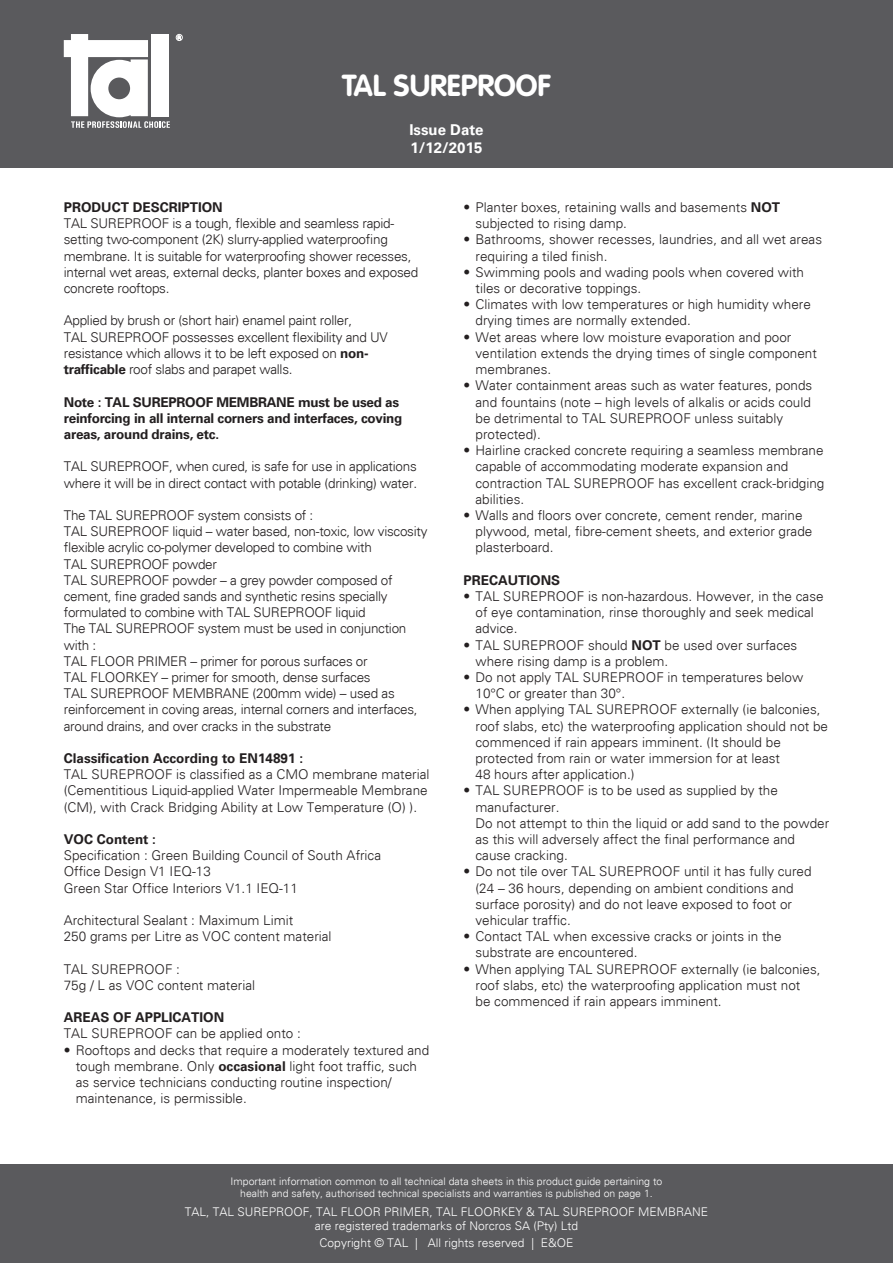
<style>
.page{position:relative;width:893px;height:1263px;background:#fff}
.page>*{position:absolute;margin:0;border:0;box-sizing:border-box;transform-origin:0 0}
.t1{font:700 30px "VAG Rounded";color:#fff}
.t2{font:700 15px/18px "Univers";color:#fff}
.t3{font:italic 300 13.5px/16.2px "Univers";color:#231f20}
.t4{font:italic 300 13.5px/16.2px "Univers";letter-spacing:-.02em;color:#231f20}
.t5{font:700 13.5px/16.2px "Univers";letter-spacing:-.02em;color:#231f20}
.t6{font:700 13.5px "Univers";color:#231f20}
.t7{font:italic 300 12px/14.4px "Univers";color:#fff;text-align:center}
.t8{font:italic 300 10.5px/12.6px "Univers";color:#fff;text-align:center}
.s1{font-weight:700;font-style:normal}
</style>
<div class="page">
<div style="left:0;top:0;width:893px;height:168px;background:#5a5a5d"></div>
<div style="left:0;top:1165px;width:893px;height:98px;background:#5a5a5d"></div>
<svg style="left:64px;top:34px;width:106px;height:94px"></svg>
<div style="left:176px;top:34px;width:7px;height:7px;border:1px solid #fff;border-radius:50%"></div>
<p class="t1" style="left:342px;top:73px;width:210px">TAL SUREPROOF</p>
<p class="t2" style="left:409px;top:122px;width:76px">Issue Date<br>1/12/2015</p>
<p class="t4" style="left:64px;top:200px;width:356px"><span class="s1">PRODUCT DESCRIPTION<br></span>TAL SUREPROOF is a tough, flexible and seamless rapid&shy;setting two-component (2K) slurry-applied waterproofing membrane. It is suitable for waterproofing shower recesses, internal wet areas, external decks, planter boxes and exposed concrete rooftops.</p>
<p class="t4" style="left:64px;top:313px;width:326px">Applied by brush or (short hair) enamel paint roller,<br>TAL SUREPROOF possesses excellent flexibility and UV resistance which allows it to be left exposed on <span class="s1">non&shy;trafficable</span> roof slabs and parapet walls.</p>
<p class="t5" style="left:64px;top:394px;width:340px">Note : TAL SUREPROOF MEMBRANE must be used as reinforcing in all internal corners and interfaces, coving areas, around drains, etc.</p>
<p class="t4" style="left:64px;top:459px;width:355px">TAL SUREPROOF, when cured, is safe for use in applications where it will be in direct contact with potable (drinking) water.</p>
<p class="t4" style="left:64px;top:508px;width:365px">The TAL SUREPROOF system consists of :<br>TAL SUREPROOF liquid – water based, non-toxic, low viscosity flexible acrylic co-polymer developed to combine with<br>TAL SUREPROOF powder<br>TAL SUREPROOF powder – a grey powder composed of cement, fine graded sands and synthetic resins specially formulated to combine with TAL SUREPROOF liquid<br>The TAL SUREPROOF system must be used in conjunction with :<br>TAL FLOOR PRIMER – primer for porous surfaces or<br>TAL FLOORKEY – primer for smooth, dense surfaces<br>TAL SUREPROOF MEMBRANE (200mm wide) – used as reinforcement in coving areas, internal corners and interfaces, around drains, and over cracks in the substrate</p>
<p class="t3" style="left:64px;top:751px;width:367px"><span class="s1">Classification According to EN14891 :<br></span>TAL SUREPROOF is classified as a CMO membrane material (Cementitious Liquid-applied Water Impermeable Membrane (CM), with Crack Bridging Ability at Low Temperature (O) ).</p>
<p class="t3" style="left:64px;top:832px;width:319px"><span class="s1">VOC Content :<br></span>Specification : Green Building Council of South Africa Office Design V1 IEQ-13<br>Green Star Office Interiors V1.1 IEQ-11</p>
<p class="t3" style="left:64px;top:913px;width:269px">Architectural Sealant : Maximum Limit<br>250 grams per Litre as VOC content material</p>
<p class="t3" style="left:64px;top:961px;width:193px">TAL SUREPROOF :<br>75g / L as VOC content material</p>
<p class="t3" style="left:64px;top:1010px;width:239px"><span class="s1">AREAS OF APPLICATION<br></span>TAL SUREPROOF can be applied onto :</p>
<p class="t3" style="left:76px;top:1042px;width:355px;text-indent:-12px">• Rooftops and decks that require a moderately textured and tough membrane. Only <span class="s1">occasional</span> light foot traffic, such as service technicians conducting routine inspection/ maintenance, is permissible.</p>
<p class="t3" style="left:475px;top:200px;width:306px;text-indent:-12px">• Planter boxes, retaining walls and basements <span class="s1">NOT </span>subjected to rising damp.</p>
<p class="t3" style="left:475px;top:232px;width:348px;text-indent:-12px">• Bathrooms, shower recesses, laundries, and all wet areas requiring a tiled finish.</p>
<p class="t3" style="left:475px;top:265px;width:330px;text-indent:-12px">• Swimming pools and wading pools when covered with tiles or decorative toppings.</p>
<p class="t3" style="left:475px;top:297px;width:337px;text-indent:-12px">• Climates with low temperatures or high humidity where drying times are normally extended.</p>
<p class="t3" style="left:475px;top:330px;width:343px;text-indent:-12px">• Wet areas where low moisture evaporation and poor ventilation extends the drying times of single component membranes.</p>
<p class="t3" style="left:475px;top:378px;width:338px;text-indent:-12px">• Water containment areas such as water features, ponds and fountains (note – high levels of alkalis or acids could be detrimental to TAL SUREPROOF unless suitably protected).</p>
<p class="t3" style="left:475px;top:443px;width:350px;text-indent:-12px">• Hairline cracked concrete requiring a seamless membrane capable of accommodating moderate expansion and contraction TAL SUREPROOF has excellent crack-bridging abilities.</p>
<p class="t3" style="left:475px;top:508px;width:338px;text-indent:-12px">• Walls and floors over concrete, cement render, marine plywood, metal, fibre-cement sheets, and exterior grade plasterboard.</p>
<p class="t6" style="left:463px;top:575px;width:98px">PRECAUTIONS</p>
<p class="t3" style="left:475px;top:589px;width:350px;text-indent:-12px">• TAL SUREPROOF is non-hazardous. However, in the case of eye contamination, rinse thoroughly and seek medical advice.</p>
<p class="t3" style="left:475px;top:637px;width:323px;text-indent:-12px">• TAL SUREPROOF should <span class="s1">NOT</span> be used over surfaces where rising damp is a problem.</p>
<p class="t3" style="left:475px;top:670px;width:329px;text-indent:-12px">• Do not apply TAL SUREPROOF in temperatures below<br>10°C or greater than 30°.</p>
<p class="t3" style="left:475px;top:702px;width:354px;text-indent:-12px">• When applying TAL SUREPROOF externally (ie balconies, roof slabs, etc) the waterproofing application should not be commenced if rain appears imminent. (It should be protected from rain or water immersion for at least<br>48 hours after application.)</p>
<p class="t3" style="left:475px;top:783px;width:355px;text-indent:-12px">• TAL SUREPROOF is to be used as supplied by the manufacturer.<br>Do not attempt to thin the liquid or add sand to the powder as this will adversely affect the final performance and cause cracking.</p>
<p class="t3" style="left:475px;top:864px;width:338px;text-indent:-12px">• Do not tile over TAL SUREPROOF until it has fully cured (24 – 36 hours, depending on ambient conditions and surface porosity) and do not leave exposed to foot or vehicular traffic.</p>
<p class="t3" style="left:475px;top:929px;width:308px;text-indent:-12px">• Contact TAL when excessive cracks or joints in the substrate are encountered.</p>
<p class="t3" style="left:475px;top:961px;width:347px;text-indent:-12px">• When applying TAL SUREPROOF externally (ie balconies, roof slabs, etc) the waterproofing application must not<br>be commenced if rain appears imminent.</p>
<p class="t8" style="left:231px;top:1175px;width:433px">Important information common to all technical data sheets in this product guide pertaining to health and safety, authorised technical specialists and warranties is published on page 1.</p>
<p class="t7" style="left:185px;top:1205px;width:525px">TAL, TAL SUREPROOF, TAL FLOOR PRIMER, TAL FLOORKEY &amp; TAL SUREPROOF MEMBRANE are registered trademarks of Norcros SA (Pty) Ltd</p>
<p class="t7" style="left:320px;top:1236px;width:255px">Copyright © TAL | All rights reserved | E&amp;OE</p>
</div>
